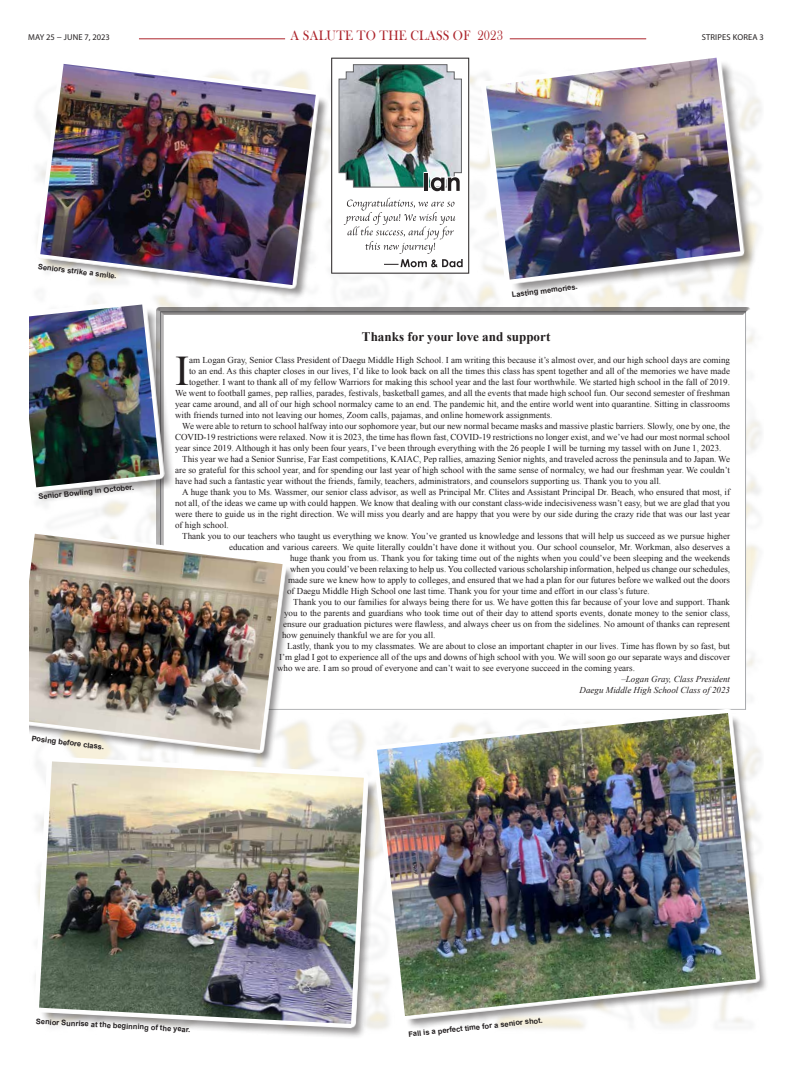
<style>
.page{position:relative;width:792px;height:1080px;background:#fff}
.page>*{position:absolute;margin:0;border:0;box-sizing:border-box;transform-origin:0 0}
.t1{font:42.2px "Times New Roman";color:#231f20}
.t2{font:14px "Bask Old Face";letter-spacing:.02em;color:#ac242b;scale:.9 1}
.t3{font:700 13.1px "Times New Roman";color:#231f20}
.t4{font:9px "Times New Roman";color:#231f20}
.t5{font:italic 9px/11px "Times New Roman";color:#231f20;text-align:right}
.t6{font:8.5px "Myriad Pro";color:#231f20}
.t7{font:8.5px "Myriad Pro";letter-spacing:.02em;color:#231f20}
.t8{font:700 7.5px "Arial";color:#231f20}
</style>
<div class="page">
<img style="left:41px;top:57px;width:721px;height:699px">
<hr style="left:510px;top:38px;width:136px;height:1px;background:#ac242b">
<hr style="left:139px;top:38px;width:146px;height:1px;background:#ac242b">
<div style="left:156px;top:307px;width:594px;height:405px;background:#fff"></div>
<div style="left:41px;top:763px;width:338px;height:276px;background:#231f20;opacity:.5"></div>
<svg style="left:35px;top:756px;width:334px;height:273px"></svg>
<img style="left:39px;top:761px;width:325px;height:263px">
<div style="left:379px;top:715px;width:390px;height:315px;background:#231f20;opacity:.5"></div>
<svg style="left:372px;top:708px;width:389px;height:313px"></svg>
<img style="left:377px;top:713px;width:379px;height:303px">
<div style="left:42px;top:66px;width:287px;height:232px;background:#231f20;opacity:.5"></div>
<svg style="left:36px;top:59px;width:285px;height:231px"></svg>
<img style="left:40px;top:64px;width:276px;height:221px">
<div style="left:14px;top:536px;width:282px;height:227px;background:#231f20;opacity:.5"></div>
<svg style="left:28px;top:529px;width:259px;height:226px"></svg>
<img style="left:28px;top:534px;width:255px;height:216px">
<div style="left:20px;top:307px;width:156px;height:196px;background:#231f20;opacity:.5"></div>
<svg style="left:28px;top:299px;width:138px;height:194px"></svg>
<img style="left:28px;top:304px;width:132px;height:183px">
<div style="left:0;top:282px;width:28px;height:568px;background:#fff"></div>
<div style="left:488px;top:60px;width:269px;height:236px;background:#231f20;opacity:.5"></div>
<svg style="left:480px;top:57px;width:266px;height:228px"></svg>
<img style="left:486px;top:58px;width:254px;height:222px">
<img style="left:331px;top:58px;width:138px;height:216px">
<p class="t6" style="left:28px;top:32px;width:83px">MAY 25 − JUNE 7, 2023</p>
<h2 class="t2" style="left:291px;top:28px;width:237px">A SALUTE TO THE CLASS OF 2023</h2>
<p class="t7" style="left:702px;top:32px;width:64px">STRIPES KOREA 3</p>
<p class="t8" style="left:39px;top:261px;width:81px;rotate:7deg">Seniors strike a smile.</p>
<p class="t8" style="left:38px;top:492px;width:97px;rotate:-6deg">Senior Bowling in October.</p>
<p class="t8" style="left:32px;top:733px;width:74px;rotate:7deg">Posing before class.</p>
<p class="t8" style="left:511px;top:290px;width:68px;rotate:-7deg">Lasting memories.</p>
<h3 class="t3" style="left:362px;top:328px;width:190px">Thanks for your love and support</h3>
<h1 class="t1" style="left:175px;top:343px;width:16px">I</h1>
<p class="t4" style="left:189px;top:354px;width:542px">am Logan Gray, Senior Class President of Daegu Middle High School. I am writing this because it’s almost over, and our high school days are coming</p>
<p class="t4" style="left:189px;top:365px;width:542px">to an end. As this chapter closes in our lives, I’d like to look back on all the times this class has spent together and all of the memories we have made</p>
<p class="t4" style="left:189px;top:376px;width:542px">together. I want to thank all of my fellow Warriors for making this school year and the last four worthwhile. We started high school in the fall of 2019.</p>
<p class="t4" style="left:175px;top:387px;width:556px">We went to football games, pep rallies, parades, festivals, basketball games, and all the events that made high school fun. Our second semester of freshman</p>
<p class="t4" style="left:175px;top:398px;width:557px">year came around, and all of our high school normalcy came to an end. The pandemic hit, and the entire world went into quarantine. Sitting in classrooms</p>
<p class="t4" style="left:175px;top:409px;width:379px">with friends turned into not leaving our homes, Zoom calls, pajamas, and online homework assignments.</p>
<p class="t4" style="left:182px;top:420px;width:549px">We were able to return to school halfway into our sophomore year, but our new normal became masks and massive plastic barriers. Slowly, one by one, the</p>
<p class="t4" style="left:175px;top:431px;width:557px">COVID-19 restrictions were relaxed. Now it is 2023, the time has flown fast, COVID-19 restrictions no longer exist, and we’ve had our most normal school</p>
<p class="t4" style="left:175px;top:442px;width:548px">year since 2019. Although it has only been four years, I’ve been through everything with the 26 people I will be turning my tassel with on June 1, 2023.</p>
<p class="t4" style="left:182px;top:453px;width:549px">This year we had a Senior Sunrise, Far East competitions, KAIAC, Pep rallies, amazing Senior nights, and traveled across the peninsula and to Japan. We</p>
<p class="t4" style="left:175px;top:464px;width:557px">are so grateful for this school year, and for spending our last year of high school with the same sense of normalcy, we had our freshman year. We couldn’t</p>
<p class="t4" style="left:175px;top:475px;width:488px">have had such a fantastic year without the friends, family, teachers, administrators, and counselors supporting us. Thank you to you all.</p>
<p class="t4" style="left:182px;top:486px;width:549px">A huge thank you to Ms. Wassmer, our senior class advisor, as well as Principal Mr. Clites and Assistant Principal Dr. Beach, who ensured that most, if</p>
<p class="t4" style="left:175px;top:497px;width:557px">not all, of the ideas we came up with could happen. We know that dealing with our constant class-wide indecisiveness wasn’t easy, but we are glad that you</p>
<p class="t4" style="left:175px;top:508px;width:557px">were there to guide us in the right direction. We will miss you dearly and are happy that you were by our side during the crazy ride that was our last year</p>
<p class="t4" style="left:175px;top:519px;width:55px">of high school.</p>
<p class="t4" style="left:182px;top:530px;width:549px">Thank you to our teachers who taught us everything we know. You’ve granted us knowledge and lessons that will help us succeed as we pursue higher</p>
<p class="t4" style="left:229px;top:541px;width:503px">education and various careers. We quite literally couldn’t have done it without you. Our school counselor, Mr. Workman, also deserves a</p>
<p class="t4" style="left:290px;top:552px;width:441px">huge thank you from us. Thank you for taking time out of the nights when you could’ve been sleeping and the weekends</p>
<p class="t4" style="left:290px;top:563px;width:442px">when you could’ve been relaxing to help us. You collected various scholarship information, helped us change our schedules,</p>
<p class="t4" style="left:288px;top:574px;width:444px">made sure we knew how to apply to colleges, and ensured that we had a plan for our futures before we walked out the doors</p>
<p class="t4" style="left:287px;top:585px;width:364px">of Daegu Middle High School one last time. Thank you for your time and effort in our class’s future.</p>
<p class="t4" style="left:293px;top:596px;width:438px">Thank you to our families for always being there for us. We have gotten this far because of your love and support. Thank</p>
<p class="t4" style="left:284px;top:607px;width:448px">you to the parents and guardians who took time out of their day to attend sports events, donate money to the senior class,</p>
<p class="t4" style="left:283px;top:618px;width:449px">ensure our graduation pictures were flawless, and always cheer us on from the sidelines. No amount of thanks can represent</p>
<p class="t4" style="left:282px;top:629px;width:155px">how genuinely thankful we are for you all.</p>
<p class="t4" style="left:287px;top:640px;width:444px">Lastly, thank you to my classmates. We are about to close an important chapter in our lives. Time has flown by so fast, but</p>
<p class="t4" style="left:279px;top:651px;width:453px">I’m glad I got to experience all of the ups and downs of high school with you. We will soon go our separate ways and discover</p>
<p class="t4" style="left:277px;top:662px;width:359px">who we are. I am so proud of everyone and can’t wait to see everyone succeed in the coming years.</p>
<p class="t5" style="left:580px;top:674px;width:152px">–Logan Gray, Class President<br>Daegu Middle High School Class of 2023</p>
<p class="t8" style="left:36px;top:1016px;width:156px;rotate:3deg">Senior Sunrise at the beginning of the year.</p>
<p class="t8" style="left:408px;top:1029px;width:137px;rotate:-6deg">Fall is a perfect time for a senior shot.</p>
</div>
